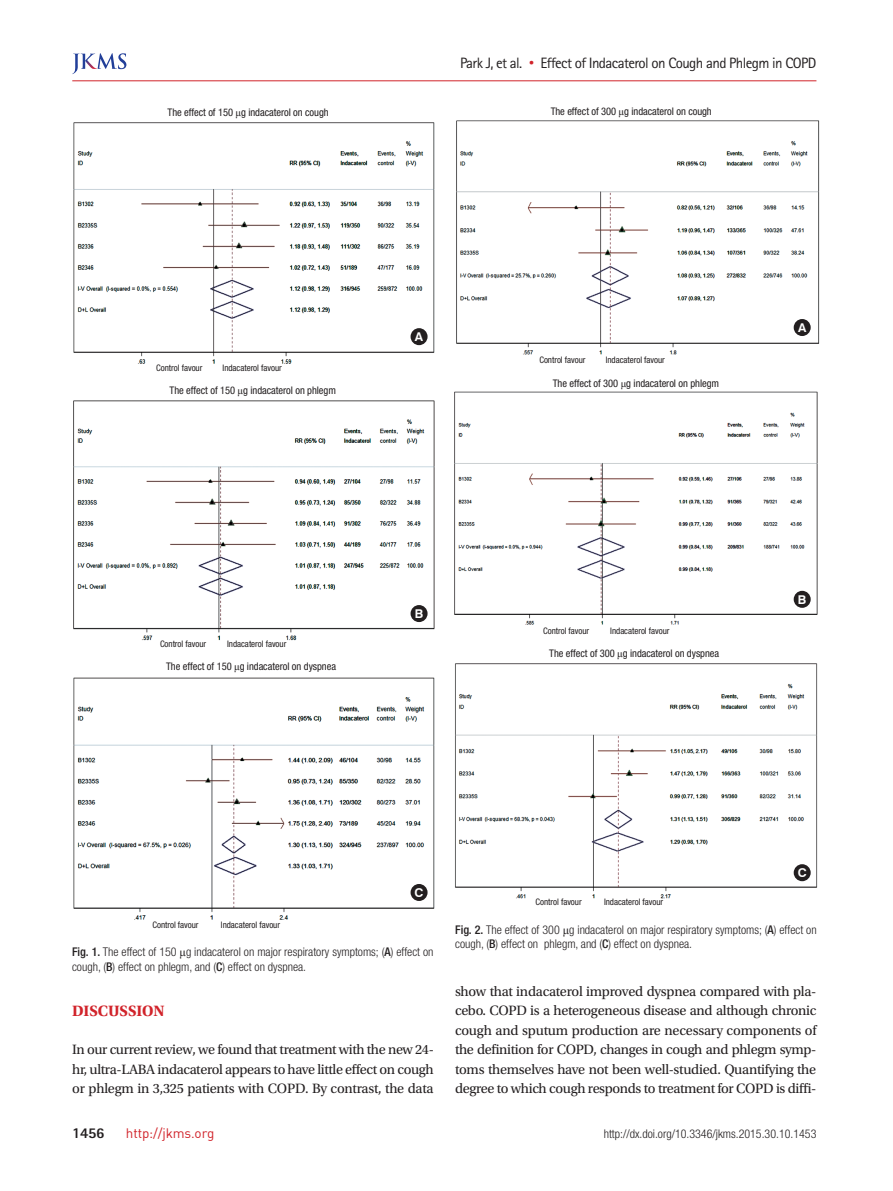
<style>
.page{position:relative;width:893px;height:1191px;background:#fff}
.page>*{position:absolute;margin:0;border:0;box-sizing:border-box;transform-origin:0 0}
.본문-대제목{font:700 15.75px "Utopia Std";letter-spacing:-.01em;color:#d1232a}
.t1{font:15px "Rotis Sans Serif Std";letter-spacing:-.04em;color:#231f20}
.t2{font:800 15px "Rotis Sans Serif Std";color:#231f20}
.본문{font:14.25px/19.5px "Utopia Std";letter-spacing:-.025em;color:#231f20;text-align:justify}
.t3{font:13.5px "Dinreg";letter-spacing:-.01em;color:#d1232a}
.t4{font:700 12.15px "Swiss 721 BT";color:#fff}
.표_그림_캡션{font:300 condensed 12px/14.4px "Helvetica Neue LT Std";color:#231f20}
.그림_지문_8pt{font:condensed 10.5px "Helvetica Neue LT Std";letter-spacing:-.005em;color:#231f20}
.그림_지문_8pt-2{font:condensed 9px "Helvetica Neue LT Std";letter-spacing:-.005em;color:#231f20}
.s1{font-family:"Times New Roman";font-stretch:normal}
.s2{font-family:"Dotum";color:#d1232a}
.s3{font-weight:500}
.s4{font-family:"Times New Roman";font-weight:400;font-stretch:normal}
</style>
<div class="page">
<hr style="left:72px;top:80px;width:744px;height:1px;background:#d1232a">
<svg style="left:72px;top:53px;width:54px;height:21px"></svg>
<img style="left:73px;top:122px;width:362px;height:242px">
<img style="left:73px;top:400px;width:362px;height:241px">
<img style="left:73px;top:677px;width:362px;height:243px">
<div style="left:411px;top:328px;width:17px;height:17px;background:#231f20;border-radius:50%"></div>
<div style="left:411px;top:605px;width:17px;height:17px;background:#231f20;border-radius:50%"></div>
<div style="left:411px;top:884px;width:17px;height:17px;background:#231f20;border-radius:50%"></div>
<img style="left:455px;top:663px;width:363px;height:236px">
<img style="left:456px;top:120px;width:364px;height:235px">
<div style="left:794px;top:319px;width:17px;height:17px;background:#231f20;border-radius:50%"></div>
<img style="left:454px;top:391px;width:364px;height:234px">
<div style="left:794px;top:591px;width:17px;height:17px;background:#231f20;border-radius:50%"></div>
<div style="left:794px;top:864px;width:17px;height:17px;background:#231f20;border-radius:50%"></div>
<p class="그림_지문_8pt" style="left:168px;top:106px;width:163px">The effect of 150 <span class="s1">μ</span>g indacaterol on cough</p>
<p class="t1" style="left:460px;top:54px;width:358px">Park J, et al. <span class="s2">•</span> Effect of Indacaterol on Cough and Phlegm in COPD</p>
<p class="그림_지문_8pt" style="left:551px;top:105px;width:163px">The effect of 300 <span class="s1">μ</span>g indacaterol on cough</p>
<p class="그림_지문_8pt-2" style="left:156px;top:362px;width:48px">Control favour</p>
<p class="그림_지문_8pt-2" style="left:223px;top:362px;width:61px">Indacaterol favour</p>
<p class="그림_지문_8pt" style="left:170px;top:384px;width:168px">The effect of 150 <span class="s1">μ</span>g indacaterol on phlegm</p>
<p class="t4" style="left:415px;top:329px;width:10px">A</p>
<p class="그림_지문_8pt-2" style="left:539px;top:355px;width:48px">Control favour</p>
<p class="그림_지문_8pt-2" style="left:606px;top:355px;width:61px">Indacaterol favour</p>
<p class="그림_지문_8pt" style="left:553px;top:377px;width:168px">The effect of 300 <span class="s1">μ</span>g indacaterol on phlegm</p>
<p class="t4" style="left:798px;top:320px;width:10px">A</p>
<p class="그림_지문_8pt-2" style="left:160px;top:639px;width:48px">Control favour</p>
<p class="그림_지문_8pt-2" style="left:227px;top:639px;width:61px">Indacaterol favour</p>
<p class="그림_지문_8pt" style="left:166px;top:660px;width:171px">The effect of 150 <span class="s1">μ</span>g indacaterol on dyspnea</p>
<p class="t4" style="left:415px;top:606px;width:10px">B</p>
<p class="그림_지문_8pt-2" style="left:543px;top:625px;width:48px">Control favour</p>
<p class="그림_지문_8pt-2" style="left:610px;top:625px;width:61px">Indacaterol favour</p>
<p class="그림_지문_8pt" style="left:549px;top:647px;width:171px">The effect of 300 <span class="s1">μ</span>g indacaterol on dyspnea</p>
<p class="t4" style="left:798px;top:592px;width:10px">B</p>
<p class="그림_지문_8pt-2" style="left:152px;top:919px;width:48px">Control favour</p>
<p class="그림_지문_8pt-2" style="left:221px;top:919px;width:61px">Indacaterol favour</p>
<p class="t4" style="left:415px;top:885px;width:10px">C</p>
<p class="표_그림_캡션" style="left:72px;top:944px;width:363px"><span class="s3">Fig. 1.</span> The effect of 150 <span class="s4">μ</span>g indacaterol on major respiratory symptoms; (<span class="s3">A</span>) effect on cough, (<span class="s3">B</span>) effect on phlegm, and (<span class="s3">C</span>) effect on dyspnea.</p>
<p class="본문-대제목" style="left:72px;top:1002px;width:94px">DISCUSSION</p>
<p class="본문" style="left:72px;top:1040px;width:363px">In our current review, we found that treatment with the new 24- hr, ultra-LABA indacaterol appears to have little effect on cough or phlegm in 3,325 patients with COPD. By contrast, the data</p>
<p class="그림_지문_8pt-2" style="left:536px;top:897px;width:48px">Control favour</p>
<p class="그림_지문_8pt-2" style="left:604px;top:897px;width:61px">Indacaterol favour</p>
<p class="t4" style="left:798px;top:865px;width:10px">C</p>
<p class="표_그림_캡션" style="left:455px;top:922px;width:363px"><span class="s3">Fig. 2.</span> The effect of 300 <span class="s4">μ</span>g indacaterol on major respiratory symptoms; (<span class="s3">A</span>) effect on cough, (<span class="s3">B</span>) effect on phlegm, and (<span class="s3">C</span>) effect on dyspnea.</p>
<p class="본문" style="left:455px;top:981px;width:363px">show that indacaterol improved dyspnea compared with pla&shy;cebo. COPD is a heterogeneous disease and although chronic cough and sputum production are necessary components of the definition for COPD, changes in cough and phlegm symp&shy;toms themselves have not been well-studied. Quantifying the degree to which cough responds to treatment for COPD is diffi-</p>
<p class="t2" style="left:72px;top:1123px;width:34px">1456</p>
<p class="t3" style="left:126px;top:1124px;width:90px">http://jkms.org</p>
<p class="표_그림_캡션" style="left:604px;top:1126px;width:214px">http://dx.doi.org/10.3346/jkms.2015.30.10.1453</p>
</div>
